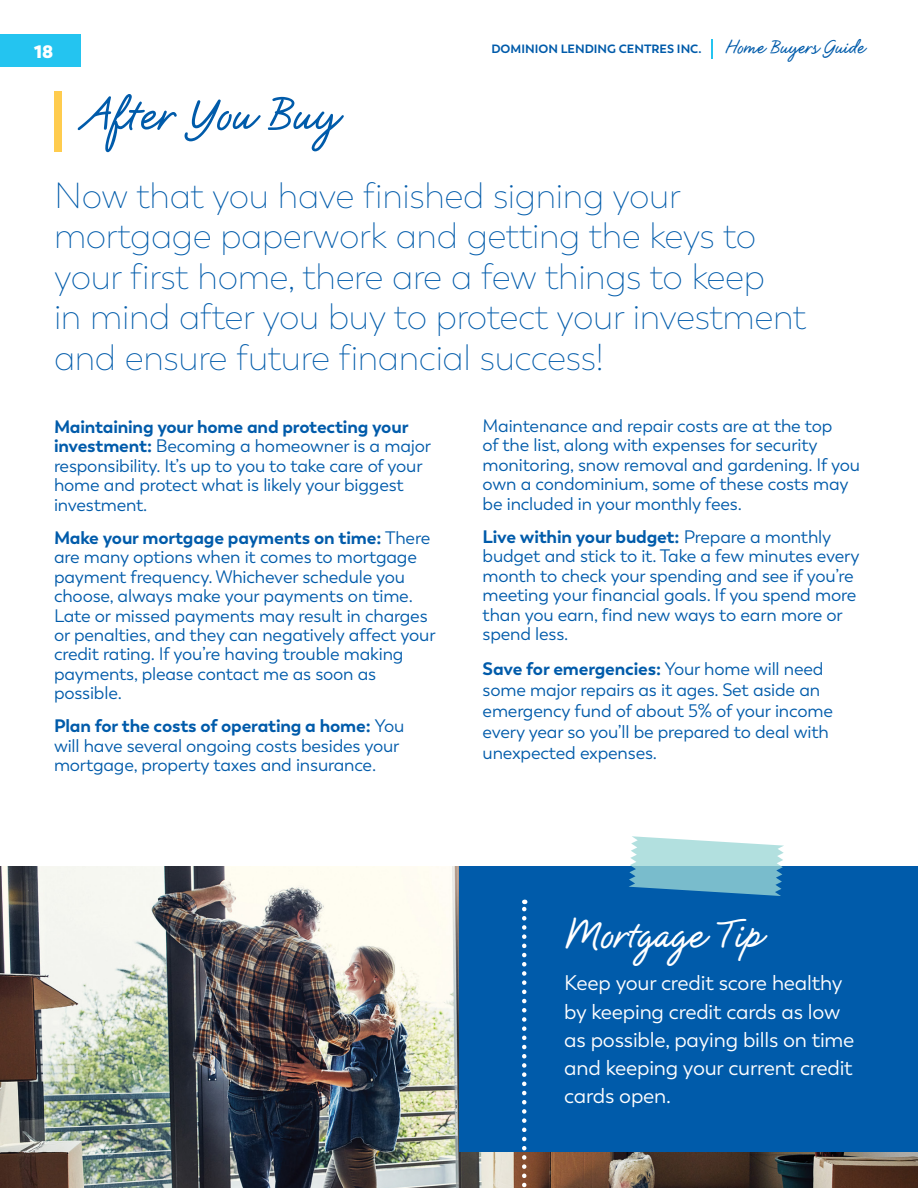
<style>
.page{position:relative;width:918px;height:1188px;background:#fff}
.page>*{position:absolute;margin:0;border:0;box-sizing:border-box;transform-origin:0 0}
.t1{font:700 52.5px "Natural Script";color:#005baa}
.t2{font:700 45px "Natural Script";color:#fff}
.t3{font:200 36px/40.5px "Trenda";letter-spacing:-.01em;color:#005baa}
.t4{font:21px/28px "Trenda";letter-spacing:-.01em;color:#fff}
.t5{font:18px/19.5px "Trenda";letter-spacing:-.01em;color:#005baa}
.t6{font:800 18px "Trenda";color:#fff}
.t7{font:700 12px "Trenda";color:#005baa}
.s1{font-family:"Natural Script";font-size:21px}
.s2{font-weight:700}
</style>
<div class="page">
<svg style="left:711px;top:40px;width:2px;height:19px"></svg>
<div style="left:0;top:35px;width:81px;height:32px;background:#24c4f0"></div>
<div style="left:54px;top:92px;width:7px;height:60px;background:#ffcc4e"></div>
<img style="left:0;top:866px;width:918px;height:322px">
<div style="left:459px;top:866px;width:459px;height:285px;background:#005baa"></div>
<svg style="left:522px;top:900px;width:4px;height:288px"></svg>
<svg style="left:629px;top:836px;width:155px;height:60px"></svg>
<p class="t6" style="left:34px;top:40px;width:21px">18</p>
<h1 class="t1" style="left:82px;top:81px;width:258px">After You Buy</h1>
<p class="t7" style="left:491px;top:42px;width:375px">DOMINION LENDING CENTRES INC. <span class="s1">Home Buyers Guide</span></p>
<h3 class="t3" style="left:54px;top:176px;width:754px">Now that you have finished signing your mortgage paperwork and getting the keys to your first home, there are a few things to keep<br>in mind after you buy to protect your investment and ensure future financial success!</h3>
<p class="t5" style="left:54px;top:417px;width:379px"><span class="s2">Maintaining your home and protecting your investment:</span> Becoming a homeowner is a major responsibility. It’s up to you to take care of your home and protect what is likely your biggest investment.</p>
<p class="t5" style="left:54px;top:528px;width:383px"><span class="s2">Make your mortgage payments on time:</span> There are many options when it comes to mortgage payment frequency. Whichever schedule you choose, always make your payments on time.<br>Late or missed payments may result in charges or penalties, and they can negatively affect your credit rating. If you’re having trouble making payments, please contact me as soon as possible.</p>
<p class="t5" style="left:54px;top:717px;width:352px"><span class="s2">Plan for the costs of operating a home:</span> You will have several ongoing costs besides your mortgage, property taxes and insurance.</p>
<p class="t5" style="left:483px;top:416px;width:379px">Maintenance and repair costs are at the top<br>of the list, along with expenses for security monitoring, snow removal and gardening. If you own a condominium, some of these costs may be included in your monthly fees.</p>
<p class="t5" style="left:483px;top:527px;width:378px"><span class="s2">Live within your budget:</span> Prepare a monthly budget and stick to it. Take a few minutes every month to check your spending and see if you’re meeting your financial goals. If you spend more than you earn, find new ways to earn more or spend less.</p>
<p class="t5" style="left:483px;top:658px;width:352px;line-height:21px"><span class="s2">Save for emergencies:</span> Your home will need some major repairs as it ages. Set aside an emergency fund of about 5% of your income every year so you’ll be prepared to deal with unexpected expenses.</p>
<h2 class="t2" style="left:564px;top:905px;width:200px">Mortgage Tip</h2>
<p class="t4" style="left:564px;top:970px;width:292px">Keep your credit score healthy by keeping credit cards as low as possible, paying bills on time and keeping your current credit cards open.</p>
</div>
